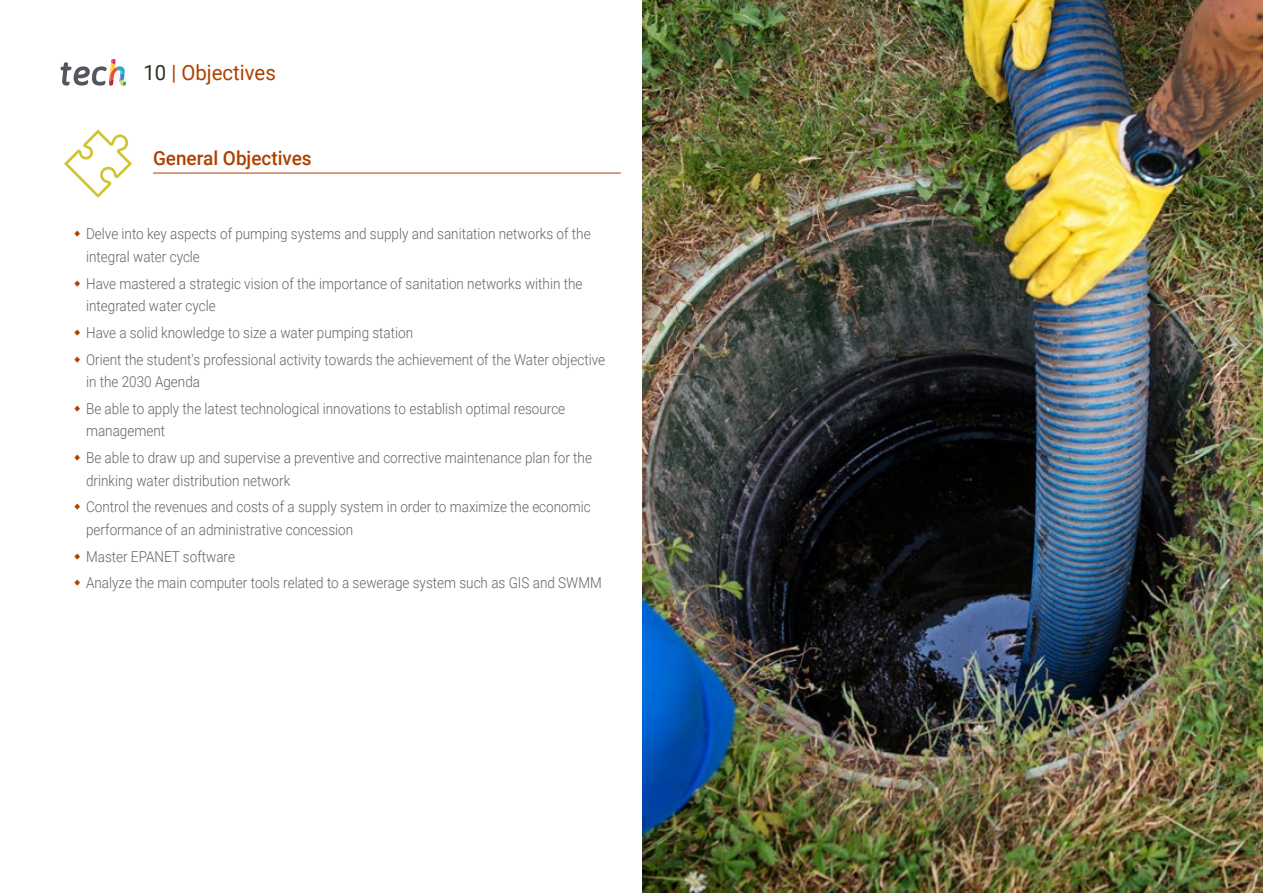
<style>
.page{position:relative;width:1263px;height:893px;background:#fff}
.page>*{position:absolute;margin:0;border:0;box-sizing:border-box;transform-origin:0 0}
.t1{font:21px "Roboto";color:#ae4000}
.t2{font:500 19.5px "Roboto";color:#ae4000}
.t3{font:300 15px/26.7px "Roboto";color:#61646a;scale:.9 1}
.s1{color:#312e20}
</style>
<div class="page">
<hr style="left:153px;top:173px;width:468px;height:1px;background:#ae4000">
<svg style="left:64px;top:130px;width:68px;height:68px"></svg>
<svg style="left:61px;top:59px;width:65px;height:27px"></svg>
<img style="left:642px;top:0;width:621px;height:893px">
<h1 class="t1" style="left:144px;top:57px;width:134px"><span class="s1">10</span> | Objectives</h1>
<h2 class="t2" style="left:153px;top:144px;width:160px">General Objectives</h2>
<p class="t3" style="left:86px;top:222px;width:562px;line-height:22.5px">Delve into key aspects of pumping systems and supply and sanitation networks of the integral water cycle</p>
<p class="t3" style="left:86px;top:271px;width:553px;line-height:22.5px">Have mastered a strategic vision of the importance of sanitation networks within the integrated water cycle</p>
<p class="t3" style="left:86px;top:319px;width:578px">Have a solid knowledge to size a water pumping station<br>Orient the student's professional activity towards the achievement of the Water objective</p>
<p class="t3" style="left:86px;top:368px;width:534px">in the 2030 Agenda<br>Be able to apply the latest technological innovations to establish optimal resource</p>
<p class="t3" style="left:86px;top:417px;width:564px">management<br>Be able to draw up and supervise a preventive and corrective maintenance plan for the</p>
<p class="t3" style="left:86px;top:466px;width:562px">drinking water distribution network<br>Control the revenues and costs of a supply system in order to maximize the economic</p>
<p class="t3" style="left:86px;top:515px;width:574px">performance of an administrative concession<br>Master EPANET software<br>Analyze the main computer tools related to a sewerage system such as GIS and SWMM</p>
</div>
